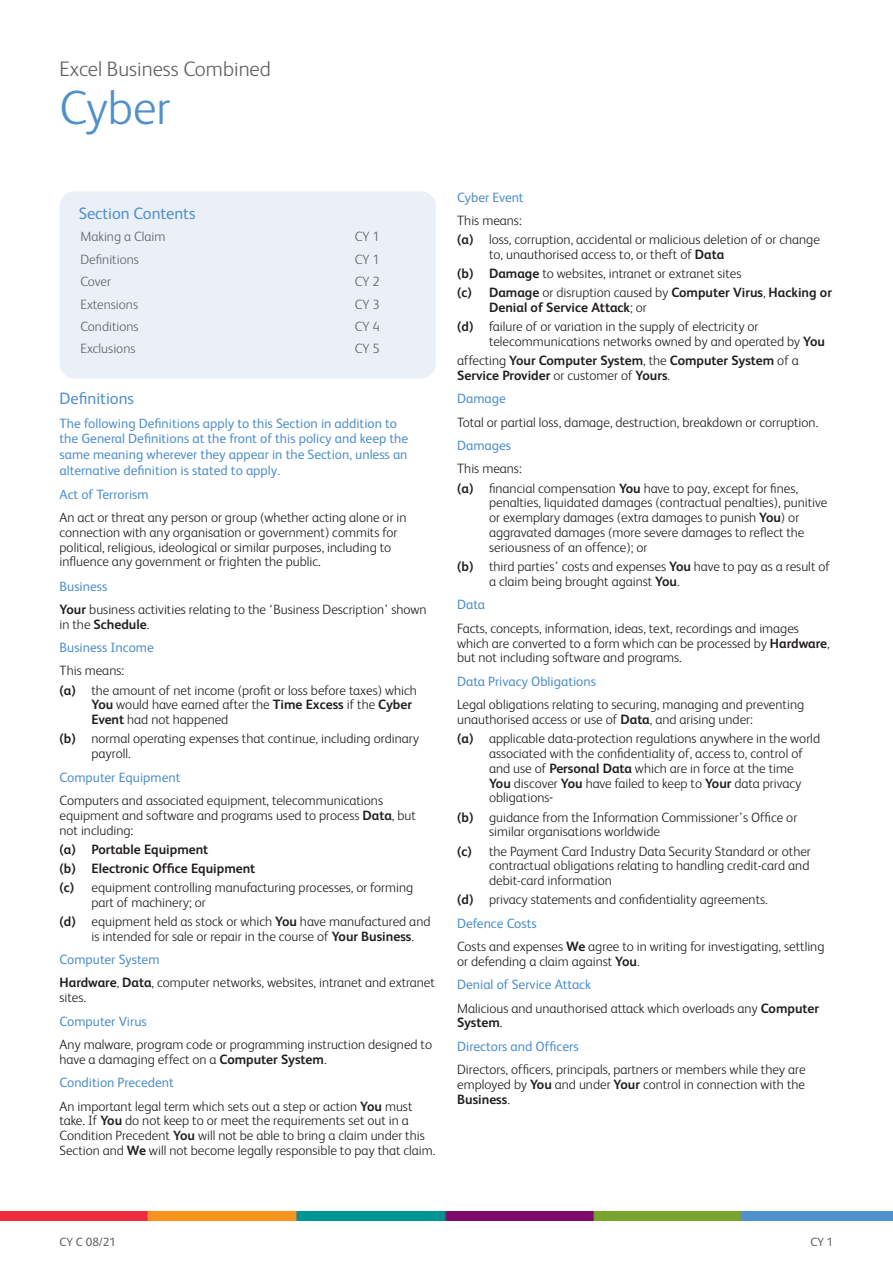
<style>
.page{position:relative;width:893px;height:1263px;background:#fff}
.page>*{position:absolute;margin:0;border:0;box-sizing:border-box;transform-origin:0 0}
.t1{font:300 48px "FS Albert";color:#5090cc}
.t2{font:300 21px "FS Albert";color:#636366}
.t3{font:16.5px "FS Albert";color:#5090cc}
.Default{font:300 13.5px/14.9px "FS Albert";color:#231f20}
.Default-2{font:13.5px/15.5px "FS Albert";color:#5090cc}
.No_Spacing{font:300 13.5px/14.9px "FS Albert";color:#231f20}
.Default-3{font:700 13.5px/14.9px "FS Albert";color:#231f20}
.t4{font:300 13.5px "FS Albert";color:#636366}
.t5{font:12px "FS Albert";color:#636366}
.s1{font-weight:700}
.s2{font-weight:300}
</style>
<div class="page">
<img style="left:0;top:1212px;width:893px;height:8px">
<div style="left:60px;top:191px;width:376px;height:187px;background:#ebf0f8;border-radius:15px"></div>
<h2 class="t2" style="left:60px;top:55px;width:213px">Excel Business Combined</h2>
<p class="t1" style="left:60px;top:76px;width:113px">Cyber</p>
<p class="t3" style="left:79px;top:202px;width:118px">Section Contents</p>
<p class="t4" style="left:80px;top:228px;width:87px">Making a Claim</p>
<p class="t4" style="left:355px;top:228px;width:27px">CY 1</p>
<p class="t4" style="left:80px;top:250px;width:60px">Definitions</p>
<p class="t4" style="left:355px;top:250px;width:27px">CY 1</p>
<p class="t4" style="left:80px;top:273px;width:32px">Cover</p>
<p class="t4" style="left:355px;top:273px;width:27px">CY 2</p>
<p class="t4" style="left:80px;top:295px;width:59px">Extensions</p>
<p class="t4" style="left:355px;top:295px;width:27px">CY 3</p>
<p class="t4" style="left:80px;top:317px;width:60px">Conditions</p>
<p class="t4" style="left:355px;top:317px;width:27px">CY 4</p>
<p class="t4" style="left:80px;top:340px;width:57px">Exclusions</p>
<p class="t4" style="left:355px;top:340px;width:27px">CY 5</p>
<p class="t3" style="left:60px;top:387px;width:76px">Definitions</p>
<p class="Default-2" style="left:60px;top:415px;width:350px">The following Definitions apply to this Section in addition to the General Definitions at the front of this policy and keep the same meaning wherever they appear in the Section, unless an alternative definition is stated to apply.</p>
<p class="Default-2" style="left:60px;top:485px;width:91px">Act of Terrorism</p>
<p class="No_Spacing" style="left:60px;top:509px;width:349px">An act or threat any person or group (whether acting alone or in connection with any organisation or government) commits for political, religious, ideological or similar purposes, including to influence any government or frighten the public.</p>
<p class="Default-2" style="left:60px;top:577px;width:49px">Business</p>
<p class="No_Spacing" style="left:60px;top:601px;width:369px"><span class="s1">Your</span> business activities relating to the ‘Business Description’ shown in the <span class="s1">Schedule</span>.</p>
<p class="Default-2" style="left:60px;top:639px;width:96px">Business Income</p>
<p class="Default" style="left:60px;top:663px;width:66px">This means:</p>
<p class="Default" style="left:91px;top:682px;width:327px;text-indent:-32px"><span class="s1">(a)</span> the amount of net income (profit or loss before taxes) which<br><span class="s1">You</span> would have earned after the <span class="s1">Time Excess</span> if the <span class="s1">Cyber<br>Event</span> had not happened</p>
<p class="Default" style="left:91px;top:731px;width:329px;text-indent:-32px"><span class="s1">(b)</span> normal operating expenses that continue, including ordinary payroll.</p>
<p class="Default-2" style="left:60px;top:768px;width:122px">Computer Equipment</p>
<p class="Default" style="left:60px;top:792px;width:358px">Computers and associated equipment, telecommunications equipment and software and programs used to process <span class="s1">Data</span>, but not including:</p>
<p class="Default-3" style="left:60px;top:841px;width:150px">(a) Portable Equipment</p>
<p class="Default-3" style="left:60px;top:860px;width:197px">(b) Electronic Office Equipment</p>
<p class="Default" style="left:91px;top:879px;width:323px;text-indent:-32px"><span class="s1">(c)</span> equipment controlling manufacturing processes, or forming part of machinery; or</p>
<p class="Default" style="left:91px;top:913px;width:340px;text-indent:-32px"><span class="s1">(d)</span> equipment held as stock or which <span class="s1">You</span> have manufactured and is intended for sale or repair in the course of <span class="s1">Your Business</span>.</p>
<p class="Default-2" style="left:60px;top:951px;width:102px">Computer System</p>
<p class="Default" style="left:60px;top:975px;width:377px"><span class="s1">Hardware</span>, <span class="s1">Data</span>, computer networks, websites, intranet and extranet sites.</p>
<p class="Default-2" style="left:60px;top:1013px;width:89px">Computer Virus</p>
<p class="Default" style="left:60px;top:1036px;width:374px">Any malware, program code or programming instruction designed to have a damaging effect on a <span class="s1">Computer System</span>.</p>
<p class="Default-2" style="left:60px;top:1074px;width:116px">Condition Precedent</p>
<p class="Default" style="left:60px;top:1098px;width:378px">An important legal term which sets out a step or action <span class="s1">You</span> must take. If <span class="s1">You</span> do not keep to or meet the requirements set out in a Condition Precedent <span class="s1">You</span> will not be able to bring a claim under this Section and <span class="s1">We</span> will not become legally responsible to pay that claim.</p>
<p class="Default-2" style="left:457px;top:189px;width:68px">Cyber Event</p>
<p class="Default" style="left:457px;top:212px;width:66px">This means:</p>
<p class="Default" style="left:489px;top:232px;width:332px;text-indent:-32px"><span class="s1">(a)</span> loss, corruption, accidental or malicious deletion of or change to, unauthorised access to, or theft of <span class="s1">Data</span></p>
<p class="Default" style="left:457px;top:265px;width:286px"><span class="s1">(b) Damage</span> to websites, intranet or extranet sites</p>
<p class="Default-3" style="left:489px;top:285px;width:344px;text-indent:-32px">(c) Damage <span class="s2">or disruption caused by</span> Computer Virus<span class="s2">,</span> Hacking or<br>Denial of Service Attack<span class="s2">; or</span></p>
<p class="Default" style="left:489px;top:319px;width:337px;text-indent:-32px"><span class="s1">(d)</span> failure of or variation in the supply of electricity or telecommunications networks owned by and operated by <span class="s1">You</span></p>
<p class="Default-3" style="left:457px;top:353px;width:343px"><span class="s2">affecting</span> Your Computer System<span class="s2">, the</span> Computer System <span class="s2">of a<br></span>Service Provider <span class="s2">or customer of</span> Yours<span class="s2">.</span></p>
<p class="Default-2" style="left:457px;top:390px;width:50px">Damage</p>
<p class="Default" style="left:457px;top:414px;width:363px">Total or partial loss, damage, destruction, breakdown or corruption.</p>
<p class="Default-2" style="left:457px;top:437px;width:56px">Damages</p>
<p class="Default" style="left:457px;top:461px;width:66px">This means:</p>
<p class="Default" style="left:489px;top:480px;width:340px;text-indent:-32px"><span class="s1">(a)</span> financial compensation <span class="s1">You</span> have to pay, except for fines, penalties, liquidated damages (contractual penalties), punitive or exemplary damages (extra damages to punish <span class="s1">You</span>) or aggravated damages (more severe damages to reflect the seriousness of an offence); or</p>
<p class="Default" style="left:489px;top:558px;width:342px;text-indent:-32px"><span class="s1">(b)</span> third parties’ costs and expenses <span class="s1">You</span> have to pay as a result of a claim being brought against <span class="s1">You</span>.</p>
<p class="Default-2" style="left:457px;top:596px;width:30px">Data</p>
<p class="Default" style="left:457px;top:620px;width:374px">Facts, concepts, information, ideas, text, recordings and images which are converted to a form which can be processed by <span class="s1">Hardware</span>, but not including software and programs.</p>
<p class="Default-2" style="left:457px;top:673px;width:140px">Data Privacy Obligations</p>
<p class="Default" style="left:457px;top:696px;width:348px">Legal obligations relating to securing, managing and preventing unauthorised access or use of <span class="s1">Data</span>, and arising under:</p>
<p class="Default" style="left:489px;top:730px;width:333px;text-indent:-32px"><span class="s1">(a)</span> applicable data-protection regulations anywhere in the world associated with the confidentiality of, access to, control of and use of <span class="s1">Personal Data</span> which are in force at the time<br><span class="s1">You</span> discover <span class="s1">You</span> have failed to keep to <span class="s1">Your</span> data privacy obligations</p>
<p class="Default" style="left:489px;top:809px;width:310px;text-indent:-32px"><span class="s1">(b)</span> guidance from the Information Commissioner’s Office or similar organisations worldwide</p>
<p class="Default" style="left:489px;top:843px;width:323px;text-align:justify;text-indent:-32px"><span class="s1">(c)</span> the Payment Card Industry Data Security Standard or other contractual obligations relating to handling credit-card and debit-card information</p>
<p class="Default" style="left:457px;top:892px;width:312px"><span class="s1">(d)</span> privacy statements and confidentiality agreements.</p>
<p class="Default-2" style="left:457px;top:915px;width:81px">Defence Costs</p>
<p class="Default" style="left:457px;top:938px;width:369px">Costs and expenses <span class="s1">We</span> agree to in writing for investigating, settling or defending a claim against <span class="s1">You</span>.</p>
<p class="Default-2" style="left:457px;top:976px;width:135px">Denial of Service Attack</p>
<p class="Default" style="left:457px;top:1000px;width:364px">Malicious and unauthorised attack which overloads any <span class="s1">Computer<br>System</span>.</p>
<p class="Default-2" style="left:457px;top:1038px;width:123px">Directors and Officers</p>
<p class="Default" style="left:457px;top:1061px;width:350px;text-align:justify">Directors, officers, principals, partners or members while they are employed by <span class="s1">You</span> and under <span class="s1">Your</span> control in connection with the <span class="s1">Business</span>.</p>
<p class="t5" style="left:60px;top:1234px;width:58px">CY C 08/21</p>
<p class="t5" style="left:810px;top:1234px;width:25px">CY 1</p>
</div>
